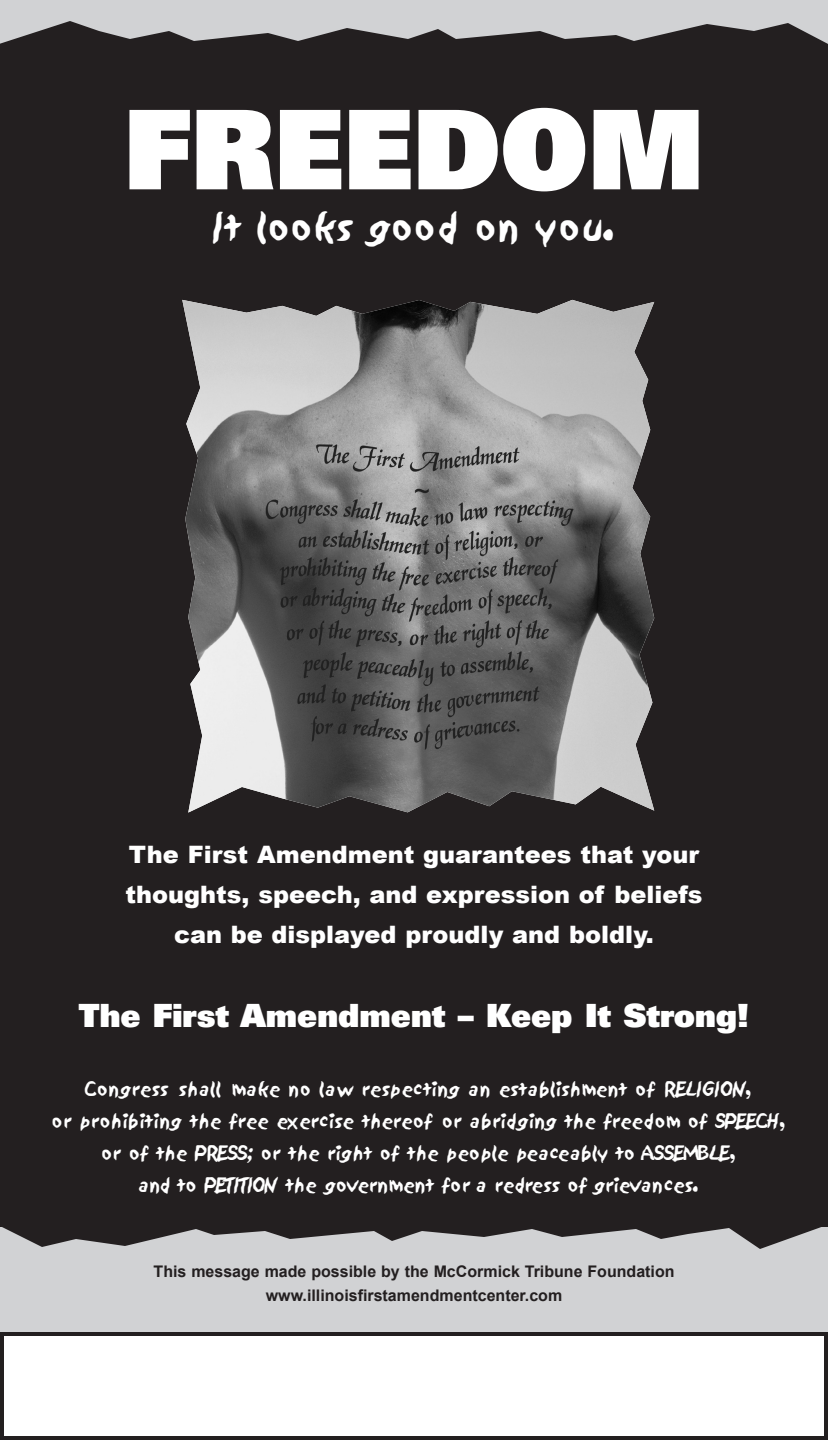
<style>
.page{position:relative;width:828px;height:1440px;background:#fff}
.page>*{position:absolute;margin:0;border:0;box-sizing:border-box;transform-origin:0 0}
.t1{font:900 110px "Univers";color:#fff}
.t2{font:36px "Sand";letter-spacing:-.035em;color:#fff}
.t3{font:900 32px "Univers";color:#fff}
.t4{font:900 24px/40px "Arial";color:#fff;text-align:center}
.t5{font:18px/32px "Sand";letter-spacing:-.035em;color:#fff;text-align:center}
.t6{font:700 16px/24px "Arial";color:#231f20;text-align:center}
</style>
<div class="page">
<div style="left:0;top:0;width:828px;height:1332px;background:#d1d2d4"></div>
<div style="left:0;top:44px;width:828px;height:1182px;background:#231f20"></div>
<svg style="left:0;top:21px;width:828px;height:23px"></svg>
<svg style="left:0;top:1226px;width:827px;height:23px"></svg>
<img style="left:182px;top:300px;width:472px;height:513px">
<div style="left:0;top:1332px;width:828px;height:108px;border:4px solid #231f20"></div>
<h1 class="t1" style="left:124px;top:110px;width:582px">FREEDOM</h1>
<h2 class="t2" style="left:213px;top:205px;width:404px">It looks good on you.</h2>
<h3 class="t4" style="left:126px;top:833px;width:578px">The First Amendment guarantees that your thoughts, speech, and expression of beliefs can be displayed proudly and boldly.</h3>
<h3 class="t3" style="left:79px;top:1004px;width:672px">The First Amendment – Keep It Strong!</h3>
<p class="t5" style="left:51px;top:1074px;width:735px">Congress shall make no law respecting an establishment of RELIGION,<br>or prohibiting the free exercise thereof or abridging the freedom of SPEECH, or of the PRESS; or the right of the people peaceably to ASSEMBLE,<br>and to PETITION the government for a redress of grievances.</p>
<p class="t6" style="left:154px;top:1260px;width:523px">This message made possible by the McCormick Tribune Foundation www.illinoisfirstamendmentcenter.com</p>
</div>
